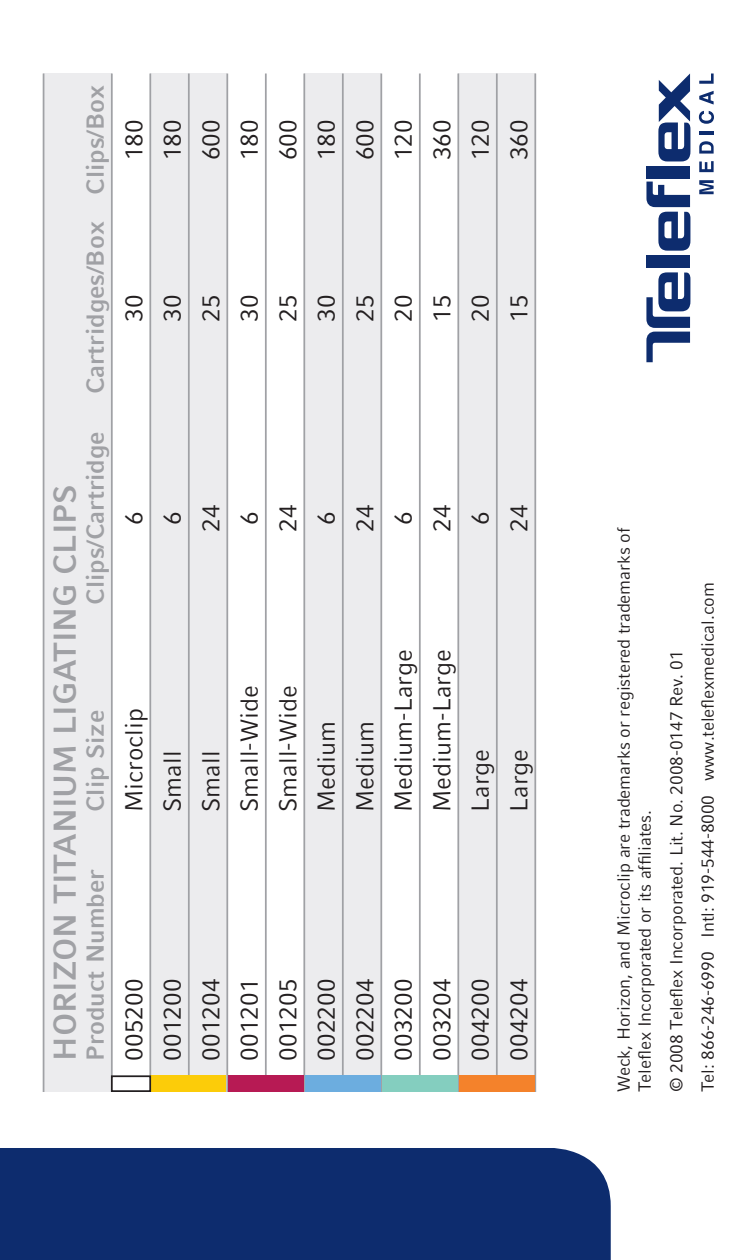
<style>
.page{position:relative;width:756px;height:1260px;background:#fff}
.page>*{position:absolute;margin:0;border:0;box-sizing:border-box;transform-origin:0 0}
.t1{font:700 31.5px "Compatil Fact LT Pro";color:#a0a1a5}
.t2{font:24.5px "Compatil Fact LT Pro";color:#231f20}
.t3{font:700 24.5px "Compatil Fact LT Pro";color:#a0a1a5}
.Mouse_copy{font:17.5px/21px "Compatil Fact LT Pro";letter-spacing:-.01em;color:#231f20}
</style>
<div class="page">
<div style="left:646px;top:166px;width:44px;height:12px;background:#0d2c6e"></div>
<svg style="left:646px;top:182px;width:44px;height:69px"></svg>
<div style="left:646px;top:255px;width:44px;height:13px;background:#0d2c6e"></div>
<svg style="left:658px;top:74px;width:32px;height:87px"></svg>
<svg style="left:646px;top:272px;width:44px;height:90px"></svg>
<svg style="left:699px;top:180px;width:15px;height:14px"></svg>
<svg style="left:699px;top:161px;width:15px;height:11px"></svg>
<svg style="left:699px;top:141px;width:15px;height:13px"></svg>
<hr style="left:699px;top:131px;width:15px;height:3px;background:#0d2c6e">
<svg style="left:699px;top:111px;width:15px;height:13px"></svg>
<svg style="left:699px;top:91px;width:15px;height:14px"></svg>
<svg style="left:699px;top:74px;width:15px;height:10px"></svg>
<div style="left:0;top:1148px;width:611px;height:112px;background:#0d2c6e"></div>
<div style="left:458px;top:74px;width:78px;height:1018px;background:#ececee"></div>
<div style="left:43px;top:74px;width:69px;height:1018px;background:#ececee"></div>
<div style="left:150px;top:74px;width:78px;height:1018px;background:#ececee"></div>
<div style="left:304px;top:74px;width:77px;height:1018px;background:#ececee"></div>
<hr style="left:43px;top:74px;width:1px;height:1018px;background:#a0a1a5">
<hr style="left:111px;top:74px;width:2px;height:1018px;background:#a0a1a5">
<hr style="left:149px;top:74px;width:2px;height:1018px;background:#a0a1a5">
<hr style="left:188px;top:74px;width:2px;height:1018px;background:#a0a1a5">
<hr style="left:226px;top:74px;width:2px;height:1018px;background:#a0a1a5">
<hr style="left:265px;top:74px;width:2px;height:1018px;background:#a0a1a5">
<hr style="left:303px;top:74px;width:2px;height:1018px;background:#a0a1a5">
<hr style="left:342px;top:74px;width:2px;height:1018px;background:#a0a1a5">
<hr style="left:380px;top:74px;width:2px;height:1018px;background:#a0a1a5">
<hr style="left:419px;top:74px;width:2px;height:1018px;background:#a0a1a5">
<hr style="left:457px;top:74px;width:2px;height:1018px;background:#a0a1a5">
<hr style="left:496px;top:74px;width:2px;height:1018px;background:#a0a1a5">
<hr style="left:534px;top:74px;width:2px;height:1018px;background:#a0a1a5">
<div style="left:150px;top:1075px;width:76px;height:17px;background:#fccc09"></div>
<div style="left:228px;top:1075px;width:75px;height:17px;background:#b71a54"></div>
<div style="left:305px;top:1075px;width:75px;height:17px;background:#6caddf"></div>
<div style="left:382px;top:1075px;width:75px;height:17px;background:#84cebf"></div>
<div style="left:459px;top:1075px;width:76px;height:17px;background:#f4822b"></div>
<div style="left:111px;top:1075px;width:40px;height:17px;border:2px solid #231f20"></div>
<p class="t3" style="left:81px;top:394px;width:311px;rotate:-90deg">Cartridges/Box Clips/Box</p>
<p class="t2" style="left:120px;top:160px;width:42px;rotate:-90deg">180</p>
<p class="t2" style="left:120px;top:322px;width:29px;rotate:-90deg">30</p>
<p class="t1" style="left:46px;top:1060px;width:578px;rotate:-90deg">HORIZON TITANIUM LIGATING CLIPS</p>
<p class="t3" style="left:81px;top:605px;width:175px;rotate:-90deg">Clips/Cartridge</p>
<p class="t3" style="left:81px;top:812px;width:104px;rotate:-90deg">Clip Size</p>
<p class="t3" style="left:81px;top:1060px;width:193px;rotate:-90deg">Product Number</p>
<p class="t2" style="left:120px;top:525px;width:15px;rotate:-90deg">6</p>
<p class="t2" style="left:120px;top:812px;width:105px;rotate:-90deg">Microclip</p>
<p class="t2" style="left:120px;top:1060px;width:83px;rotate:-90deg">005200</p>
<p class="t2" style="left:158px;top:160px;width:42px;rotate:-90deg">180</p>
<p class="t2" style="left:158px;top:322px;width:29px;rotate:-90deg">30</p>
<p class="t2" style="left:158px;top:525px;width:15px;rotate:-90deg">6</p>
<p class="t2" style="left:158px;top:812px;width:63px;rotate:-90deg">Small</p>
<p class="t2" style="left:158px;top:1060px;width:83px;rotate:-90deg">001200</p>
<p class="t2" style="left:197px;top:160px;width:42px;rotate:-90deg">600</p>
<p class="t2" style="left:197px;top:322px;width:29px;rotate:-90deg">25</p>
<p class="t2" style="left:197px;top:532px;width:29px;rotate:-90deg">24</p>
<p class="t2" style="left:197px;top:812px;width:63px;rotate:-90deg">Small</p>
<p class="t2" style="left:197px;top:1060px;width:83px;rotate:-90deg">001204</p>
<p class="t2" style="left:235px;top:160px;width:42px;rotate:-90deg">180</p>
<p class="t2" style="left:235px;top:322px;width:29px;rotate:-90deg">30</p>
<p class="t2" style="left:235px;top:525px;width:15px;rotate:-90deg">6</p>
<p class="t2" style="left:235px;top:812px;width:128px;rotate:-90deg">Small-Wide</p>
<p class="t2" style="left:235px;top:1060px;width:83px;rotate:-90deg">001201</p>
<p class="t2" style="left:274px;top:160px;width:42px;rotate:-90deg">600</p>
<p class="t2" style="left:274px;top:322px;width:29px;rotate:-90deg">25</p>
<p class="t2" style="left:274px;top:532px;width:29px;rotate:-90deg">24</p>
<p class="t2" style="left:274px;top:812px;width:128px;rotate:-90deg">Small-Wide</p>
<p class="t2" style="left:274px;top:1060px;width:83px;rotate:-90deg">001205</p>
<p class="t2" style="left:312px;top:160px;width:42px;rotate:-90deg">180</p>
<p class="t2" style="left:312px;top:322px;width:29px;rotate:-90deg">30</p>
<p class="t2" style="left:312px;top:525px;width:15px;rotate:-90deg">6</p>
<p class="t2" style="left:312px;top:812px;width:93px;rotate:-90deg">Medium</p>
<p class="t2" style="left:312px;top:1060px;width:83px;rotate:-90deg">002200</p>
<p class="t2" style="left:351px;top:160px;width:42px;rotate:-90deg">600</p>
<p class="t2" style="left:351px;top:322px;width:29px;rotate:-90deg">25</p>
<p class="t2" style="left:351px;top:532px;width:29px;rotate:-90deg">24</p>
<p class="t2" style="left:351px;top:812px;width:93px;rotate:-90deg">Medium</p>
<p class="t2" style="left:351px;top:1060px;width:83px;rotate:-90deg">002204</p>
<p class="t2" style="left:389px;top:160px;width:42px;rotate:-90deg">120</p>
<p class="t2" style="left:428px;top:160px;width:42px;rotate:-90deg">360</p>
<p class="t2" style="left:466px;top:160px;width:42px;rotate:-90deg">120</p>
<p class="t2" style="left:505px;top:160px;width:42px;rotate:-90deg">360</p>
<p class="t2" style="left:389px;top:322px;width:29px;rotate:-90deg">20</p>
<p class="t2" style="left:428px;top:322px;width:29px;rotate:-90deg">15</p>
<p class="t2" style="left:466px;top:322px;width:29px;rotate:-90deg">20</p>
<p class="t2" style="left:505px;top:322px;width:29px;rotate:-90deg">15</p>
<p class="t2" style="left:389px;top:525px;width:15px;rotate:-90deg">6</p>
<p class="t2" style="left:428px;top:532px;width:29px;rotate:-90deg">24</p>
<p class="t2" style="left:466px;top:525px;width:15px;rotate:-90deg">6</p>
<p class="t2" style="left:505px;top:532px;width:29px;rotate:-90deg">24</p>
<p class="t2" style="left:389px;top:812px;width:164px;rotate:-90deg">Medium-Large</p>
<p class="t2" style="left:428px;top:812px;width:164px;rotate:-90deg">Medium-Large</p>
<p class="t2" style="left:466px;top:812px;width:64px;rotate:-90deg">Large</p>
<p class="t2" style="left:505px;top:812px;width:64px;rotate:-90deg">Large</p>
<p class="t2" style="left:389px;top:1060px;width:83px;rotate:-90deg">003200</p>
<p class="t2" style="left:428px;top:1060px;width:83px;rotate:-90deg">003204</p>
<p class="t2" style="left:466px;top:1060px;width:83px;rotate:-90deg">004200</p>
<p class="t2" style="left:505px;top:1060px;width:83px;rotate:-90deg">004204</p>
<p class="Mouse_copy" style="left:613px;top:1092px;width:566px;rotate:-90deg">Weck, Horizon, and Microclip are trademarks or registered trademarks of<br>Teleflex Incorporated or its affiliates.</p>
<p class="Mouse_copy" style="left:666px;top:1092px;width:443px;rotate:-90deg">© 2008 Teleflex Incorporated. Lit. No. 2008-0147 Rev. 01</p>
<p class="Mouse_copy" style="left:697px;top:1092px;width:511px;rotate:-90deg">Tel: 866-246-6990 Intl: 919-544-8000 www.teleflexmedical.com</p>
</div>
